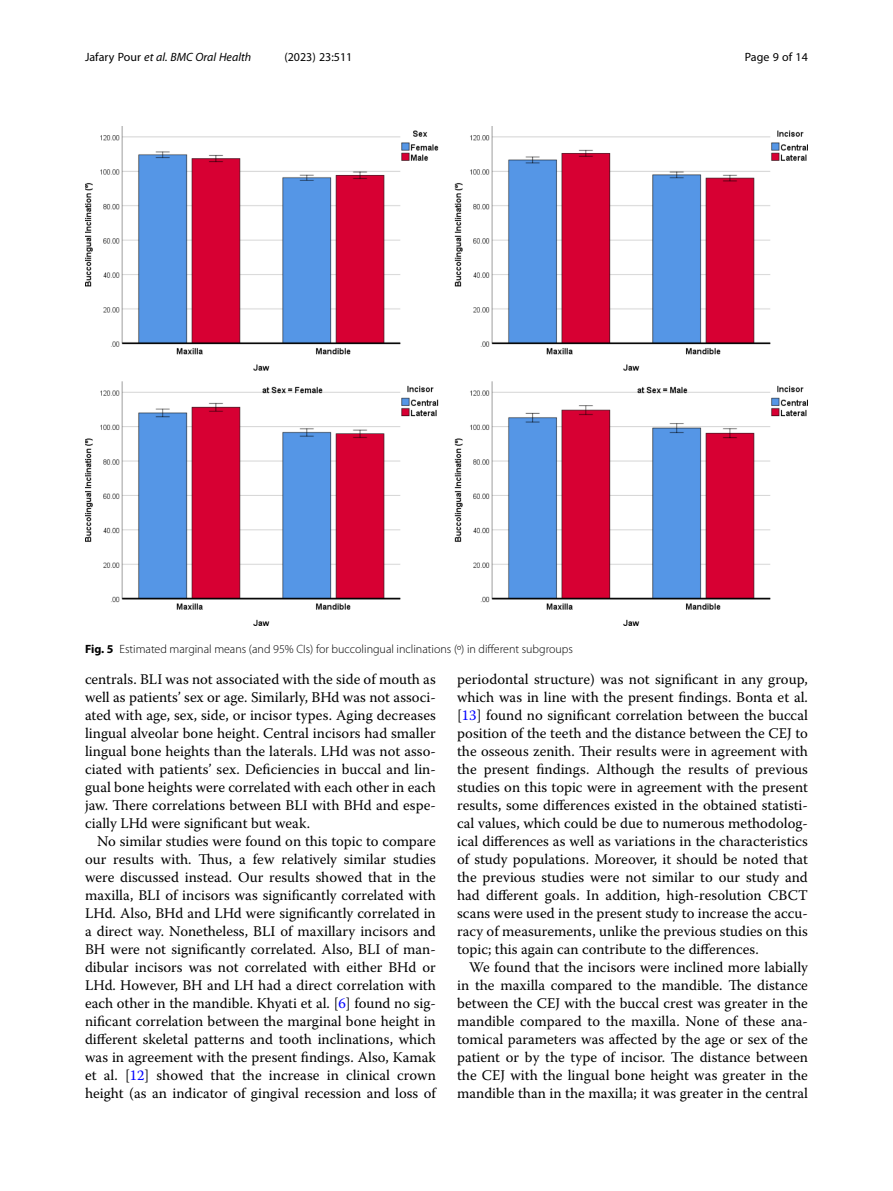
<style>
.page{position:relative;width:893px;height:1191px;background:#fff}
.page>*{position:absolute;margin:0;border:0;box-sizing:border-box;transform-origin:0 0}
.Body_Text_Indent{font:14.7px/18px "Warnock Pro";color:#000;text-align:justify}
.Body_Text{font:14.7px/18px "Warnock Pro";color:#000;text-align:justify}
.Figure_Caption{font:300 12px "Myriad Pro";color:#000}
.t1{font:italic 12px "Myriad Pro";color:#000}
.t2{font:12px "Myriad Pro";color:#000}
.s1{font-style:normal}
.s2{font-weight:700}
.s3{color:#00f}
</style>
<div class="page">
<img style="left:85px;top:126px;width:723px;height:500px">
<p class="t1" style="left:85px;top:50px;width:168px"><span class="s1">Jafary Pour</span> et al. BMC Oral Health</p>
<p class="t2" style="left:284px;top:50px;width:70px">(2023) 23:511</p>
<p class="t2" style="left:745px;top:50px;width:65px">Page 9 of 14</p>
<p class="Figure_Caption" style="left:85px;top:642px;width:489px"><span class="s2">Fig. 5</span> Estimated marginal means (and 95% CIs) for buccolingual inclinations (º) in different subgroups</p>
<p class="Body_Text" style="left:85px;top:670px;width:352px">centrals. BLI was not associated with the side of mouth as well as patients’ sex or age. Similarly, BHd was not associ&shy;ated with age, sex, side, or incisor types. Aging decreases lingual alveolar bone height. Central incisors had smaller lingual bone heights than the laterals. LHd was not asso&shy;ciated with patients’ sex. Deficiencies in buccal and lin&shy;gual bone heights were correlated with each other in each jaw. There correlations between BLI with BHd and espe&shy;cially LHd were significant but weak.</p>
<p class="Body_Text_Indent" style="left:85px;top:832px;width:352px;text-indent:12px">No similar studies were found on this topic to compare our results with. Thus, a few relatively similar studies were discussed instead. Our results showed that in the maxilla, BLI of incisors was significantly correlated with LHd. Also, BHd and LHd were significantly correlated in a direct way. Nonetheless, BLI of maxillary incisors and BH were not significantly correlated. Also, BLI of man&shy;dibular incisors was not correlated with either BHd or LHd. However, BH and LH had a direct correlation with each other in the mandible. Khyati et al. [<span class="s3">6</span>] found no sig&shy;nificant correlation between the marginal bone height in different skeletal patterns and tooth inclinations, which was in agreement with the present findings. Also, Kamak et al. [<span class="s3">12</span>] showed that the increase in clinical crown height (as an indicator of gingival recession and loss of</p>
<p class="Body_Text_Indent" style="left:457px;top:670px;width:352px">periodontal structure) was not significant in any group, which was in line with the present findings. Bonta et al. [<span class="s3">13</span>] found no significant correlation between the buccal position of the teeth and the distance between the CEJ to the osseous zenith. Their results were in agreement with the present findings. Although the results of previous studies on this topic were in agreement with the present results, some differences existed in the obtained statisti&shy;cal values, which could be due to numerous methodolog&shy;ical differences as well as variations in the characteristics of study populations. Moreover, it should be noted that the previous studies were not similar to our study and had different goals. In addition, high-resolution CBCT scans were used in the present study to increase the accu&shy;racy of measurements, unlike the previous studies on this topic; this again can contribute to the differences.</p>
<p class="Body_Text_Indent" style="left:457px;top:958px;width:352px;text-indent:12px">We found that the incisors were inclined more labially in the maxilla compared to the mandible. The distance between the CEJ with the buccal crest was greater in the mandible compared to the maxilla. None of these ana&shy;tomical parameters was affected by the age or sex of the patient or by the type of incisor. The distance between the CEJ with the lingual bone height was greater in the mandible than in the maxilla; it was greater in the central</p>
</div>
